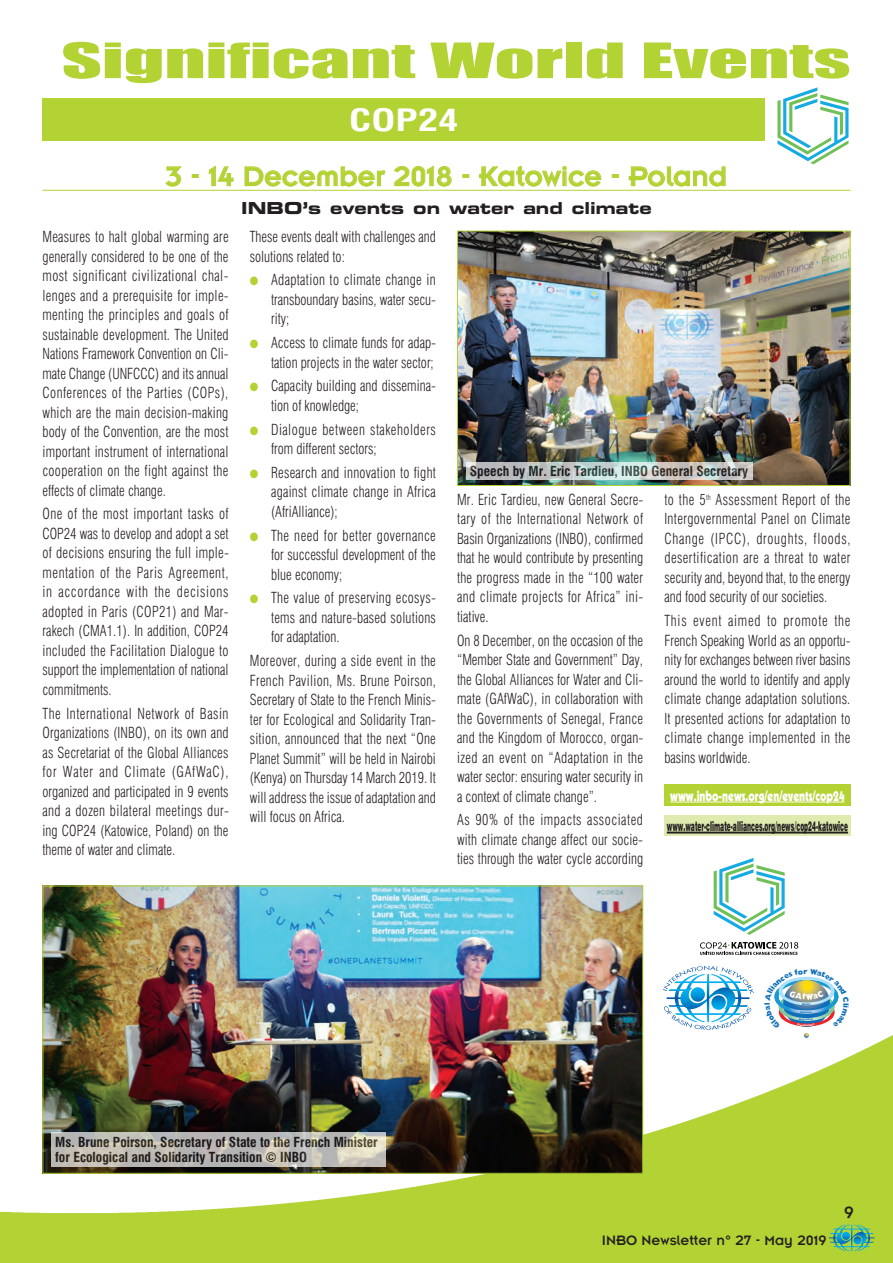
<style>
.page{position:relative;width:893px;height:1263px;background:#fff}
.page>*{position:absolute;margin:0;border:0;box-sizing:border-box;transform-origin:0 0}
.t1{font:45px "Impact";color:#b3d234;scale:1.75 1}
.t2{font:30px "Insignia";color:#b3d234}
.t3{font:700 condensed 30px "Swiss 721 BT";color:#fff;scale:1.36 1}
.t4{font:18px "Insignia";color:#231f20}
.t5{font:16.5px "Eurostile Bold Extended Two";color:#231f20}
.t6{font:300 condensed 15px/19.5px "Swiss 721 BT";color:#231f20;text-align:justify;scale:.9 1}
.t7{font:300 condensed 15px/19.5px "Swiss 721 BT";letter-spacing:.035em;color:#231f20;scale:.9 1}
.t8{font:15px "Insignia";color:#231f20}
.t9{font:900 14.25px "Kabel";color:#fff;scale:.78 1}
.t10{font:700 condensed 13.5px/15px "Swiss 721 BT";color:#231f20}
.t11{font:900 13.5px "Swiss 721 BT";color:#231f20;scale:.44 1}
.t12{font:800 2.55px "Gill Sans";color:#106fb8}
.s1{color:#b3d234}
</style>
<div class="page">
<img style="left:1px;top:900px;width:892px;height:363px">
<svg style="left:829px;top:1224px;width:45px;height:27px"></svg>
<img style="left:0;top:901px;width:1px;height:362px">
<div style="left:43px;top:98px;width:722px;height:42px;background:#b3d234"></div>
<hr style="left:43px;top:190px;width:807px;height:1px;background:#b3d234">
<svg style="left:165px;top:166px;width:17px;height:21px"></svg>
<svg style="left:192px;top:174px;width:7px;height:4px"></svg>
<svg style="left:209px;top:165px;width:25px;height:21px"></svg>
<svg style="left:244px;top:166px;width:142px;height:21px"></svg>
<svg style="left:394px;top:165px;width:58px;height:22px"></svg>
<svg style="left:463px;top:174px;width:6px;height:4px"></svg>
<svg style="left:479px;top:166px;width:122px;height:22px"></svg>
<svg style="left:612px;top:174px;width:7px;height:4px"></svg>
<svg style="left:628px;top:166px;width:98px;height:21px"></svg>
<svg style="left:777px;top:87px;width:71px;height:77px"></svg>
<img style="left:45px;top:887px;width:596px;height:285px">
<div style="left:43px;top:885px;width:600px;height:289px;border:1px solid #b3d234"></div>
<svg style="left:51px;top:1132px;width:335px;height:34px;background:#c1bfb8"></svg>
<img style="left:459px;top:233px;width:389px;height:251px">
<div style="left:457px;top:231px;width:393px;height:255px;border:1px solid #b3d234"></div>
<svg style="left:466px;top:462px;width:286px;height:17px;background:#c6ccca"></svg>
<div style="left:664px;top:784px;width:186px;height:21px;background:#b3d234"></div>
<hr style="left:670px;top:802px;width:175px;height:1px;background:#fff">
<svg style="left:663px;top:966px;width:91px;height:64px"></svg>
<svg style="left:714px;top:858px;width:71px;height:77px"></svg>
<svg style="left:700px;top:942px;width:98px;height:13px"></svg>
<div style="left:664px;top:815px;width:186px;height:21px;background:#deeaae"></div>
<hr style="left:667px;top:831px;width:181px;height:2px;background:#231f20">
<svg style="left:764px;top:969px;width:85px;height:69px"></svg>
<h1 class="t1" style="left:61px;top:33px;width:452px">Significant World Events</h1>
<h2 class="t3" style="left:349px;top:102px;width:82px">COP24</h2>
<h2 class="t2" style="left:166px;top:161px;width:563px">3 - 14 December 2018 - Katowice - Poland</h2>
<p class="t5" style="left:241px;top:196px;width:412px">INBO’s events on water and climate</p>
<p class="t6" style="left:43px;top:227px;width:208px">Measures to halt global warming are generally considered to be one of the most significant civilizational chal&shy;lenges and a prerequisite for imple&shy;menting the principles and goals of sustainable development. The United Nations Framework Convention on Cli&shy;mate Change (UNFCCC) and its annual Conferences of the Parties (COPs), which are the main decision-making body of the Convention, are the most important instrument of international cooperation on the fight against the effects of climate change.</p>
<p class="t6" style="left:43px;top:504px;width:208px">One of the most important tasks of COP24 was to develop and adopt a set of decisions ensuring the full imple&shy;mentation of the Paris Agreement, in accordance with the decisions adopted in Paris (COP21) and Mar&shy;rakech (CMA1.1). In addition, COP24 included the Facilitation Dialogue to support the implementation of national commitments.</p>
<p class="t6" style="left:43px;top:703px;width:208px">The International Network of Basin Organizations (INBO), on its own and as Secretariat of the Global Alliances for Water and Climate (GAfWaC), organized and participated in 9 events and a dozen bilateral meetings dur&shy;ing COP24 (Katowice, Poland) on the theme of water and climate.</p>
<p class="t6" style="left:250px;top:227px;width:208px">These events dealt with challenges and solutions related to:</p>
<p class="t6" style="left:271px;top:270px;width:185px;text-indent:-21px"><span class="s1">●</span> Adaptation to climate change in transboundary basins, water secu&shy;rity;</p>
<p class="t6" style="left:250px;top:333px;width:208px;text-align:right"><span class="s1">●</span> Access to climate funds for adap&shy;tation projects in the water sector;</p>
<p class="t6" style="left:271px;top:376px;width:184px;text-indent:-21px"><span class="s1">●</span> Capacity building and dissemina&shy;tion of knowledge;</p>
<p class="t7" style="left:271px;top:419px;width:184px;text-indent:-21px"><span class="s1">●</span> Dialogue between stakeholders from different sectors;</p>
<p class="t6" style="left:271px;top:463px;width:185px;text-indent:-21px"><span class="s1">●</span> Research and innovation to fight against climate change in Africa (AfriAlliance);</p>
<p class="t6" style="left:271px;top:525px;width:185px;text-indent:-21px"><span class="s1">●</span> The need for better governance for successful development of the blue economy;</p>
<p class="t6" style="left:271px;top:588px;width:185px;text-indent:-21px"><span class="s1">●</span> The value of preserving ecosys&shy;tems and nature-based solutions for adaptation.</p>
<p class="t6" style="left:250px;top:651px;width:208px">Moreover, during a side event in the French Pavilion, Ms. Brune Poirson, Secretary of State to the French Minis&shy;ter for Ecological and Solidarity Tran&shy;sition, announced that the next “One Planet Summit” will be held in Nairobi (Kenya) on Thursday 14 March 2019. It will address the issue of adaptation and will focus on Africa.</p>
<p class="t10" style="left:470px;top:464px;width:280px">Speech by Mr. Eric Tardieu, INBO General Secretary</p>
<p class="t6" style="left:457px;top:490px;width:208px">Mr. Eric Tardieu, new General Secre&shy;tary of the International Network of Basin Organizations (INBO), confirmed that he would contribute by presenting the progress made in the “100 water and climate projects for Africa” ini&shy;tiative.</p>
<p class="t6" style="left:457px;top:630px;width:208px">On 8 December, on the occasion of the “Member State and Government” Day, the Global Alliances for Water and Cli&shy;mate (GAfWaC), in collaboration with the Governments of Senegal, France and the Kingdom of Morocco, organ&shy;ized an event on “Adaptation in the water sector: ensuring water security in a context of climate change”.</p>
<p class="t6" style="left:457px;top:810px;width:208px">As 90% of the impacts associated with climate change affect our socie&shy;ties through the water cycle according</p>
<p class="t6" style="left:664px;top:490px;width:208px">to the 5<sup>th</sup> Assessment Report of the Intergovernmental Panel on Climate Change (IPCC), droughts, floods, desertification are a threat to water security and, beyond that, to the energy and food security of our societies.</p>
<p class="t6" style="left:664px;top:611px;width:208px">This event aimed to promote the French Speaking World as an opportu&shy;nity for exchanges between river basins around the world to identify and apply climate change adaptation solutions.<br>It presented actions for adaptation to climate change implemented in the basins worldwide.</p>
<p class="t9" style="left:670px;top:786px;width:225px">www.inbo-news.org/en/events/cop24</p>
<p class="t11" style="left:667px;top:818px;width:413px">www.water-climate-alliances.org/news/cop24-katowice</p>
<p class="t10" style="left:55px;top:1135px;width:324px">Ms. Brune Poirson, Secretary of State to the French Minister for Ecological and Solidarity Transition © INBO</p>
<p class="t12" style="left:804px;top:1011px;width:3px">s</p>
<p class="t8" style="left:602px;top:1232px;width:226px">INBO Newsletter n° 27 - May 2019</p>
<p class="t4" style="left:844px;top:1203px;width:11px">9</p>
</div>
